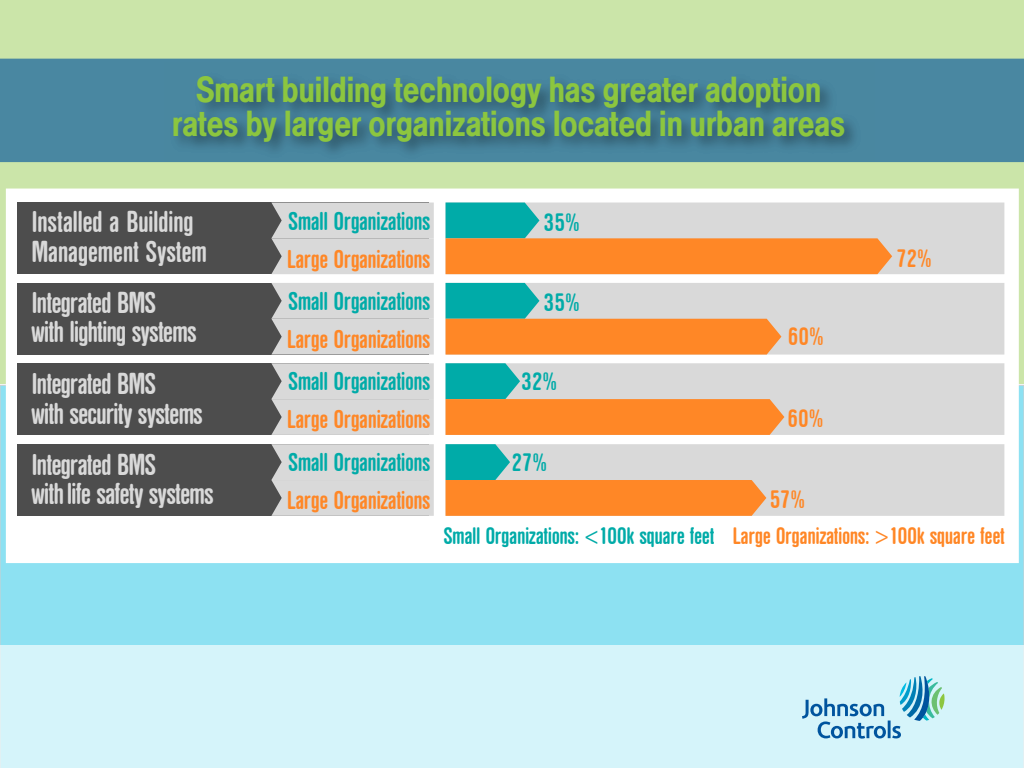
<style>
.page{position:relative;width:1024px;height:768px;background:#fff}
.page>*{position:absolute;margin:0;border:0;box-sizing:border-box;transform-origin:0 0}
.t1{font:500 condensed 38px/33.6px "Nimbus San No 4 D";color:#8cc63f;text-align:center}
.t2{font:31.6px/29.5px "Nimbus San D Bold Cond Ro 1";letter-spacing:-.03em;color:#d9d9d9}
.t3{font:27px "Nimbus San D Bold Cond Ro 1";letter-spacing:-.02em;color:#00aba8}
.t4{font:27px "Nimbus San D Bold Cond Ro 1";letter-spacing:-.02em;color:#ff8726}
.t5{font:26.3px "Nimbus San D Bold Cond Ro 1";color:#00aba8}
.t6{font:26.3px "Nimbus San D Bold Cond Ro 1";letter-spacing:-.01em;color:#ff8726}
.t7{font:25px "Nimbus San D Bold Cond Ro 1";letter-spacing:-.02em;color:#00aba8}
.t8{font:25px "Nimbus San D Bold Cond Ro 1";letter-spacing:-.02em;color:#ff8726}
.s1{font-family:"Myriad Pro"}
</style>
<div class="page">
<div style="left:0;top:0;width:1024px;height:384px;background:#cbe5a9"></div>
<div style="left:0;top:385px;width:1024px;height:261px;background:#8de1f2"></div>
<div style="left:0;top:646px;width:1024px;height:122px;background:#d5f4fa"></div>
<div style="left:0;top:59px;width:1024px;height:103px;background:#4987a1"></div>
<img style="left:164px;top:62px;width:711px;height:101px">
<svg style="left:802px;top:676px;width:143px;height:63px"></svg>
<div style="left:6px;top:189px;width:1013px;height:374px;background:#fff"></div>
<div style="left:892px;top:203px;width:112px;height:71px;background:#d9d9d9"></div>
<div style="left:17px;top:203px;width:412px;height:71px;background:#4d4d4d"></div>
<div style="left:17px;top:283px;width:412px;height:72px;background:#4d4d4d"></div>
<div style="left:17px;top:363px;width:412px;height:72px;background:#4d4d4d"></div>
<div style="left:271px;top:203px;width:163px;height:71px;background:#d9d9d9"></div>
<svg style="left:446px;top:203px;width:446px;height:71px;background:#d7ac7b"></svg>
<div style="left:781px;top:283px;width:223px;height:72px;background:#d9d9d9"></div>
<div style="left:271px;top:283px;width:163px;height:72px;background:#d9d9d9"></div>
<svg style="left:446px;top:283px;width:335px;height:72px;background:#d0ab7b"></svg>
<div style="left:784px;top:363px;width:220px;height:72px;background:#d9d9d9"></div>
<svg style="left:271px;top:363px;width:163px;height:72px;background:#d3d3d3"></svg>
<svg style="left:446px;top:363px;width:338px;height:72px;background:#d6ac7c"></svg>
<div style="left:17px;top:444px;width:412px;height:72px;background:#4d4d4d"></div>
<div style="left:766px;top:444px;width:238px;height:72px;background:#d9d9d9"></div>
<div style="left:271px;top:444px;width:163px;height:72px;background:#d9d9d9"></div>
<svg style="left:446px;top:444px;width:320px;height:72px;background:#d7ac7c"></svg>
<p class="t1" style="left:172px;top:73px;width:675px">Smart building technology has greater adoption rates by larger organizations located in urban areas</p>
<p class="t2" style="left:31px;top:207px;width:178px">Installed a Building<br>Management System</p>
<p class="t2" style="left:31px;top:287px;width:167px">Integrated BMS with lighting systems</p>
<p class="t2" style="left:31px;top:369px;width:173px">Integrated BMS<br>with security systems</p>
<p class="t3" style="left:288px;top:206px;width:144px">Small Organizations</p>
<p class="t4" style="left:287px;top:245px;width:145px">Large Organizations</p>
<p class="t3" style="left:288px;top:286px;width:144px">Small Organizations</p>
<p class="t4" style="left:287px;top:325px;width:145px">Large Organizations</p>
<p class="t3" style="left:288px;top:366px;width:144px">Small Organizations</p>
<p class="t4" style="left:287px;top:404px;width:145px">Large Organizations</p>
<p class="t2" style="left:31px;top:449px;width:184px">Integrated BMS withlife safety systems</p>
<p class="t3" style="left:288px;top:447px;width:144px">Small Organizations</p>
<p class="t4" style="left:287px;top:485px;width:145px">Large Organizations</p>
<p class="t5" style="left:544px;top:208px;width:38px">35%</p>
<p class="t5" style="left:544px;top:288px;width:38px">35%</p>
<p class="t5" style="left:521px;top:367px;width:38px">32%</p>
<p class="t5" style="left:511px;top:448px;width:37px">27%</p>
<p class="t6" style="left:788px;top:322px;width:38px">60%</p>
<p class="t6" style="left:788px;top:404px;width:38px">60%</p>
<p class="t6" style="left:770px;top:485px;width:37px">57%</p>
<p class="t6" style="left:896px;top:244px;width:37px">72%</p>
<p class="t7" style="left:444px;top:523px;width:273px">Small Organizations: <span class="s1">&lt;</span>100k square feet</p>
<p class="t8" style="left:733px;top:523px;width:274px">Large Organizations: <span class="s1">&gt;</span>100k square feet</p>
</div>
